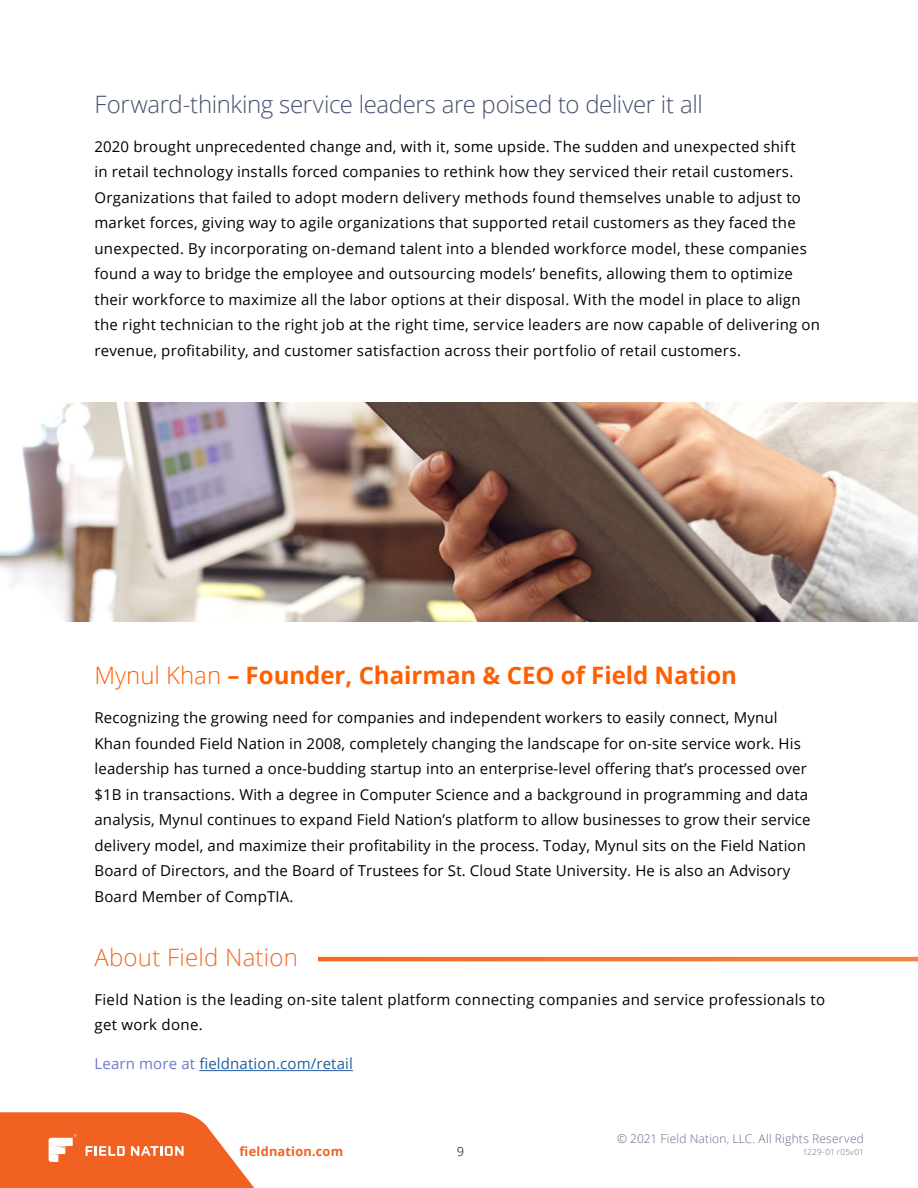
<style>
.page{position:relative;width:918px;height:1188px;background:#fff}
.page>*{position:absolute;margin:0;border:0;box-sizing:border-box;transform-origin:0 0}
.t1{font:300 24px "Open Sans";letter-spacing:-.015em;color:#454e6e}
.t2{font:700 24px "Open Sans";color:#ff5f00}
.t3{font:300 24px "Open Sans";letter-spacing:.01em;color:#f16a22}
.t4{font:15px/25.5px "Open Sans";letter-spacing:.01em;color:#000}
.t5{font:15px "Open Sans";letter-spacing:.01em;color:#215e9e}
.t6{font:700 12.75px "Open Sans";letter-spacing:.02em;color:#f16122}
.t7{font:12.75px "Open Sans";color:#454e6e}
.t8{font:300 12px "Open Sans";letter-spacing:.015em;color:#636b88}
.t9{font:300 8.25px "Open Sans";letter-spacing:.015em;color:#636b88}
.s1{font-weight:300}
.s2{color:#6b79d3}
</style>
<div class="page">
<svg style="left:0;top:1112px;width:255px;height:76px;fill:#f16122"></svg>
<svg style="left:86px;top:1146px;width:39px;height:10px"></svg>
<svg style="left:131px;top:1146px;width:53px;height:10px"></svg>
<svg style="left:49px;top:1134px;width:27px;height:28px"></svg>
<hr style="left:199px;top:1070px;width:154px;height:1px;background:#215e9e">
<svg style="left:318px;top:957px;width:600px;height:4px;fill:#f3772f"></svg>
<img style="left:0;top:403px;width:918px;height:219px">
<h1 class="t1" style="left:94px;top:88px;width:610px">Forward-thinking service leaders are poised to deliver it all</h1>
<p class="t4" style="left:94px;top:133px;width:727px">2020 brought unprecedented change and, with it, some upside. The sudden and unexpected shift<br>in retail technology installs forced companies to rethink how they serviced their retail customers.<br>Organizations that failed to adopt modern delivery methods found themselves unable to adjust to market forces, giving way to agile organizations that supported retail customers as they faced the unexpected. By incorporating on-demand talent into a blended workforce model, these companies found a way to bridge the employee and outsourcing models’ benefits, allowing them to optimize their workforce to maximize all the labor options at their disposal. With the model in place to align the right technician to the right job at the right time, service leaders are now capable of delivering on revenue, profitability, and customer satisfaction across their portfolio of retail customers.</p>
<h1 class="t2" style="left:94px;top:659px;width:644px"><span class="s1">Mynul Khan</span> – Founder, Chairman &amp; CEO of Field Nation</h1>
<p class="t4" style="left:94px;top:705px;width:718px">Recognizing the growing need for companies and independent workers to easily connect, Mynul Khan founded Field Nation in 2008, completely changing the landscape for on-site service work. His leadership has turned a once-budding startup into an enterprise-level offering that’s processed over $1B in transactions. With a degree in Computer Science and a background in programming and data analysis, Mynul continues to expand Field Nation’s platform to allow businesses to grow their service delivery model, and maximize their profitability in the process. Today, Mynul sits on the Field Nation Board of Directors, and the Board of Trustees for St. Cloud State University. He is also an Advisory Board Member of CompTIA.</p>
<h1 class="t3" style="left:95px;top:941px;width:205px">About Field Nation</h1>
<p class="t4" style="left:95px;top:986px;width:732px">Field Nation is the leading on-site talent platform connecting companies and service professionals to get work done.</p>
<p class="t5" style="left:95px;top:1054px;width:260px"><span class="s2">Learn more at</span> fieldnation.com/retail</p>
<p class="t6" style="left:240px;top:1142px;width:105px">fieldnation.com</p>
<p class="t7" style="left:457px;top:1142px;width:9px">9</p>
<p class="t8" style="left:617px;top:1131px;width:248px">© 2021 Field Nation, LLC. All Rights Reserved</p>
<p class="t9" style="left:803px;top:1147px;width:63px">1229-01 r05v01</p>
</div>
